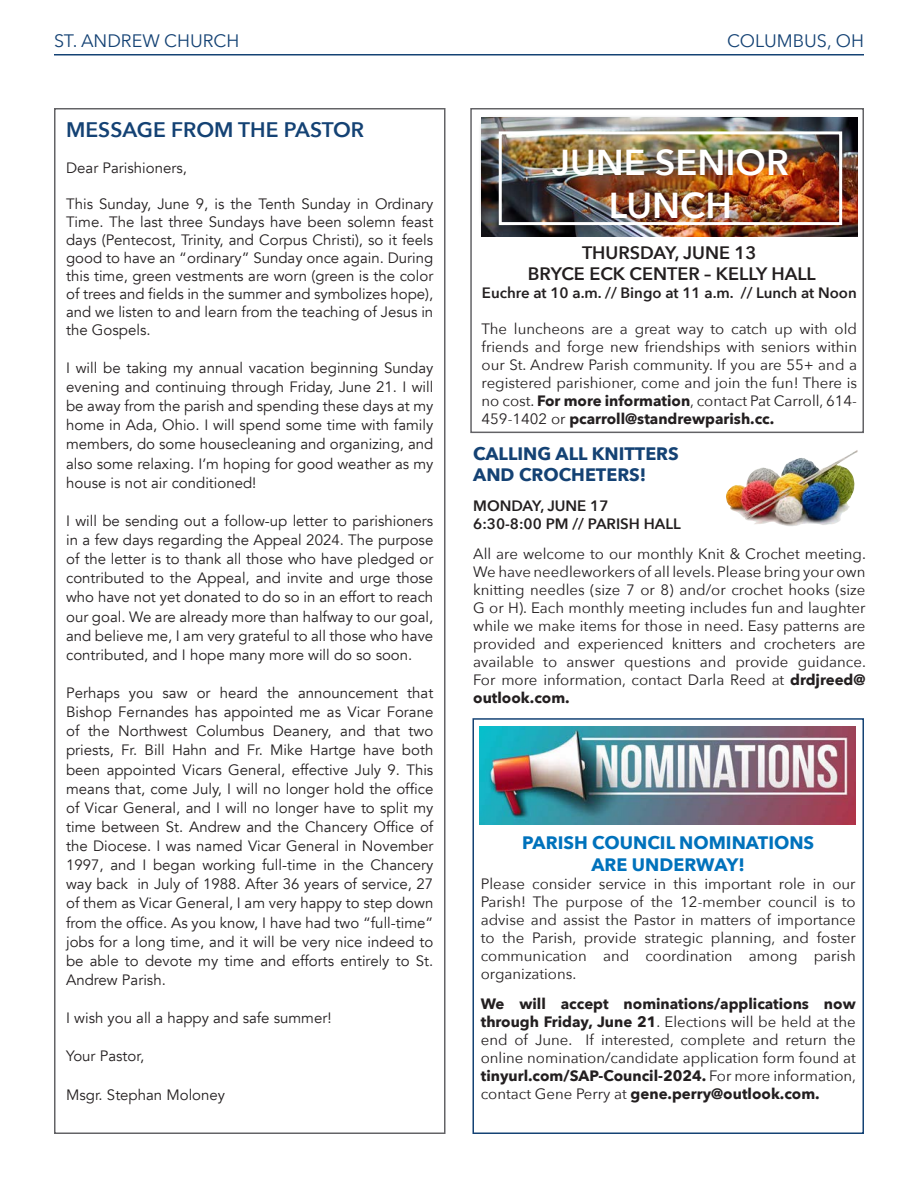
<style>
.page{position:relative;width:918px;height:1188px;background:#fff}
.page>*{position:absolute;margin:0;border:0;box-sizing:border-box;transform-origin:0 0}
.t1{font:600 36px/43.2px "Avenir Next";color:#fff;text-align:center}
.t2{font:600 21px "Avenir Next";color:#144274}
.t3{font:600 18px "Avenir Next";color:#231f20}
.t4{font:700 18px "Avenir Next";color:#0072bc}
.t5{font:700 18px/21.6px "Avenir Next";color:#144274}
.t6{font:18px "Avenir Next";color:#144274}
.t7{font:15px/19.2px "Avenir";color:#231f20;text-align:justify}
.t8{font:15px/18px "Avenir Next";color:#231f20;text-align:justify}
.t9{font:600 15px "Avenir Next";color:#231f20}
.s1{font-weight:700}
</style>
<div class="page">
<hr style="left:54px;top:54px;width:810px;height:2px;background:#144274">
<div style="left:54px;top:108px;width:392px;height:1026px;border:2px solid #636366"></div>
<img style="left:482px;top:118px;width:375px;height:118px">
<div style="left:478px;top:115px;width:360px;height:110px;background:#231f20;opacity:.75"></div>
<div style="left:499px;top:131px;width:343px;height:94px;border:3px solid #fff"></div>
<div style="left:470px;top:108px;width:394px;height:325px;border:2px solid #636366"></div>
<img style="left:726px;top:450px;width:131px;height:61px">
<div style="left:472px;top:718px;width:392px;height:416px;border:2px solid #144274"></div>
<img style="left:479px;top:726px;width:377px;height:98px">
<p class="t6" style="left:54px;top:25px;width:187px">ST. ANDREW CHURCH</p>
<p class="t6" style="left:727px;top:26px;width:138px">COLUMBUS, OH</p>
<p class="t2" style="left:66px;top:112px;width:300px">MESSAGE FROM THE PASTOR</p>
<p class="t7" style="left:66px;top:158px;width:122px">Dear Parishioners,</p>
<p class="t7" style="left:66px;top:195px;width:369px;line-height:18px">This Sunday, June 9, is the Tenth Sunday in Ordinary Time. The last three Sundays have been solemn feast days (Pentecost, Trinity, and Corpus Christi), so it feels good to have an “ordinary” Sunday once again. During this time, green vestments are worn (green is the color of trees and fields in the summer and symbolizes hope), and we listen to and learn from the teaching of Jesus in the Gospels.</p>
<p class="t7" style="left:66px;top:358px;width:369px">I will be taking my annual vacation beginning Sunday evening and continuing through Friday, June 21. I will be away from the parish and spending these days at my home in Ada, Ohio. I will spend some time with family members, do some housecleaning and organizing, and also some relaxing. I’m hoping for good weather as my house is not air conditioned!</p>
<p class="t7" style="left:66px;top:512px;width:369px">I will be sending out a follow-up letter to parishioners in a few days regarding the Appeal 2024. The purpose of the letter is to thank all those who have pledged or contributed to the Appeal, and invite and urge those who have not yet donated to do so in an effort to reach our goal. We are already more than halfway to our goal, and believe me, I am very grateful to all those who have contributed, and I hope many more will do so soon.</p>
<p class="t7" style="left:66px;top:684px;width:369px">Perhaps you saw or heard the announcement that Bishop Fernandes has appointed me as Vicar Forane of the Northwest Columbus Deanery, and that two priests, Fr. Bill Hahn and Fr. Mike Hartge have both been appointed Vicars General, effective July 9. This means that, come July, I will no longer hold the office of Vicar General, and I will no longer have to split my time between St. Andrew and the Chancery Office of the Diocese. I was named Vicar General in November 1997, and I began working full-time in the Chancery way back in July of 1988. After 36 years of service, 27 of them as Vicar General, I am very happy to step down from the office. As you know, I have had two “full-time” jobs for a long time, and it will be very nice indeed to be able to devote my time and efforts entirely to St.<br>Andrew Parish.</p>
<p class="t7" style="left:66px;top:1009px;width:267px">I wish you all a happy and safe summer!</p>
<p class="t7" style="left:66px;top:1047px;width:80px">Your Pastor,</p>
<p class="t7" style="left:66px;top:1085px;width:160px">Msgr. Stephan Moloney</p>
<p class="t1" style="left:552px;top:140px;width:238px">JUNE SENIOR<br>LUNCH</p>
<p class="t3" style="left:582px;top:237px;width:176px">THURSDAY, JUNE 13</p>
<p class="t3" style="left:528px;top:259px;width:289px">BRYCE ECK CENTER – KELLY HALL</p>
<p class="t9" style="left:482px;top:280px;width:376px">Euchre at 10 a.m. // Bingo at 11 a.m. // Lunch at Noon</p>
<p class="t8" style="left:482px;top:320px;width:377px">The luncheons are a great way to catch up with old friends and forge new friendships with seniors within our St. Andrew Parish community. If you are 55+ and a registered parishioner, come and join the fun! There is no cost. <span class="s1">For more information</span>, contact Pat Carroll, 614- 459-1402 or <span class="s1">pcarroll@standrewparish.cc.</span></p>
<p class="t5" style="left:473px;top:442px;width:207px">CALLING ALL KNITTERS<br>AND CROCHETERS!</p>
<p class="t9" style="left:473px;top:493px;width:137px">MONDAY, JUNE 17</p>
<p class="t9" style="left:473px;top:511px;width:209px">6:30-8:00 PM // PARISH HALL</p>
<p class="t8" style="left:473px;top:544px;width:394px">All are welcome to our monthly Knit &amp; Crochet meeting.<br>We have needleworkers of all levels. Please bring your own knitting needles (size 7 or 8) and/or crochet hooks (size G or H). Each monthly meeting includes fun and laughter while we make items for those in need. Easy patterns are provided and experienced knitters and crocheters are available to answer questions and provide guidance.<br>For more information, contact Darla Reed at <span class="s1">drdjreed@ outlook.com.</span></p>
<p class="t4" style="left:522px;top:827px;width:294px">PARISH COUNCIL NOMINATIONS</p>
<p class="t4" style="left:591px;top:849px;width:155px">ARE UNDERWAY!</p>
<p class="t8" style="left:481px;top:874px;width:377px">Please consider service in this important role in our Parish! The purpose of the 12-member council is to advise and assist the Pastor in matters of importance to the Parish, provide strategic planning, and foster communication and coordination among parish organizations.</p>
<p class="t8" style="left:481px;top:994px;width:377px"><span class="s1">We will accept nominations/applications now through Friday, June 21</span>. Elections will be held at the end of June. If interested, complete and return the online nomination/candidate application form found at <span class="s1">tinyurl.com/SAP-Council-2024.</span> For more information, contact Gene Perry at <span class="s1">gene.perry@outlook.com.</span></p>
</div>
